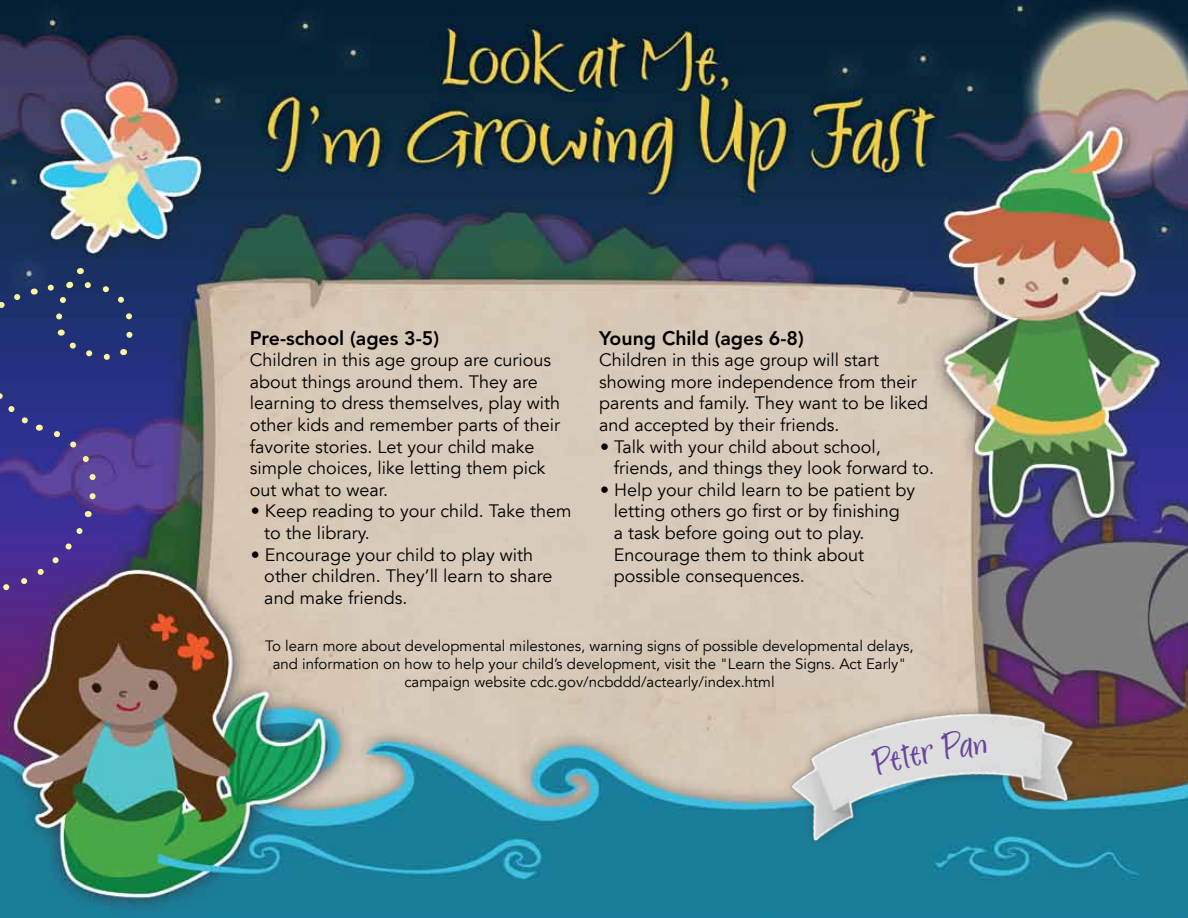
<style>
.page{position:relative;width:1188px;height:918px;background:#fff}
.page>*{position:absolute;margin:0;border:0;box-sizing:border-box;transform-origin:0 0}
.t1{font:800 19.5px "Avenir";color:#000}
.t2{font:18px/21.6px "Avenir LT";color:#000}
.t3{font:15px/18px "Avenir LT";color:#000;text-align:center}
</style>
<div class="page">
<img style="left:0;top:0;width:1188px;height:918px">
<svg style="left:0;top:268px;width:134px;height:249px;background:#353884"></svg>
<svg style="left:0;top:523px;width:88px;height:79px;background:#4d3293"></svg>
<img style="left:759px;top:681px;width:343px;height:178px">
<div style="left:870px;top:730px;width:117px;height:46px;background:#dedede"></div>
<p class="t1" style="left:250px;top:326px;width:191px">Pre-school (ages 3-5)</p>
<p class="t2" style="left:250px;top:350px;width:312px">Children in this age group are curious about things around them. They are learning to dress themselves, play with other kids and remember parts of their favorite stories. Let your child make simple choices, like letting them pick out what to wear.</p>
<p class="t2" style="left:264px;top:501px;width:309px;text-indent:-14px">• Keep reading to your child. Take them to the library.</p>
<p class="t2" style="left:264px;top:544px;width:290px;text-indent:-14px">• Encourage your child to play with other children. They’ll learn to share and make friends.</p>
<p class="t1" style="left:599px;top:326px;width:206px">Young Child (ages 6-8)</p>
<p class="t2" style="left:599px;top:350px;width:331px">Children in this age group will start showing more independence from their parents and family. They want to be liked and accepted by their friends.</p>
<p class="t2" style="left:614px;top:436px;width:322px;text-indent:-14px">• Talk with your child about school, friends, and things they look forward to.</p>
<p class="t2" style="left:614px;top:479px;width:303px;text-indent:-14px">• Help your child learn to be patient by letting others go first or by finishing<br>a task before going out to play.<br>Encourage them to think about possible consequences.</p>
<p class="t3" style="left:265px;top:638px;width:650px">To learn more about developmental milestones, warning signs of possible developmental delays, and information on how to help your child’s development, visit the "Learn the Signs. Act Early" campaign website cdc.gov/ncbddd/actearly/index.html</p>
</div>
